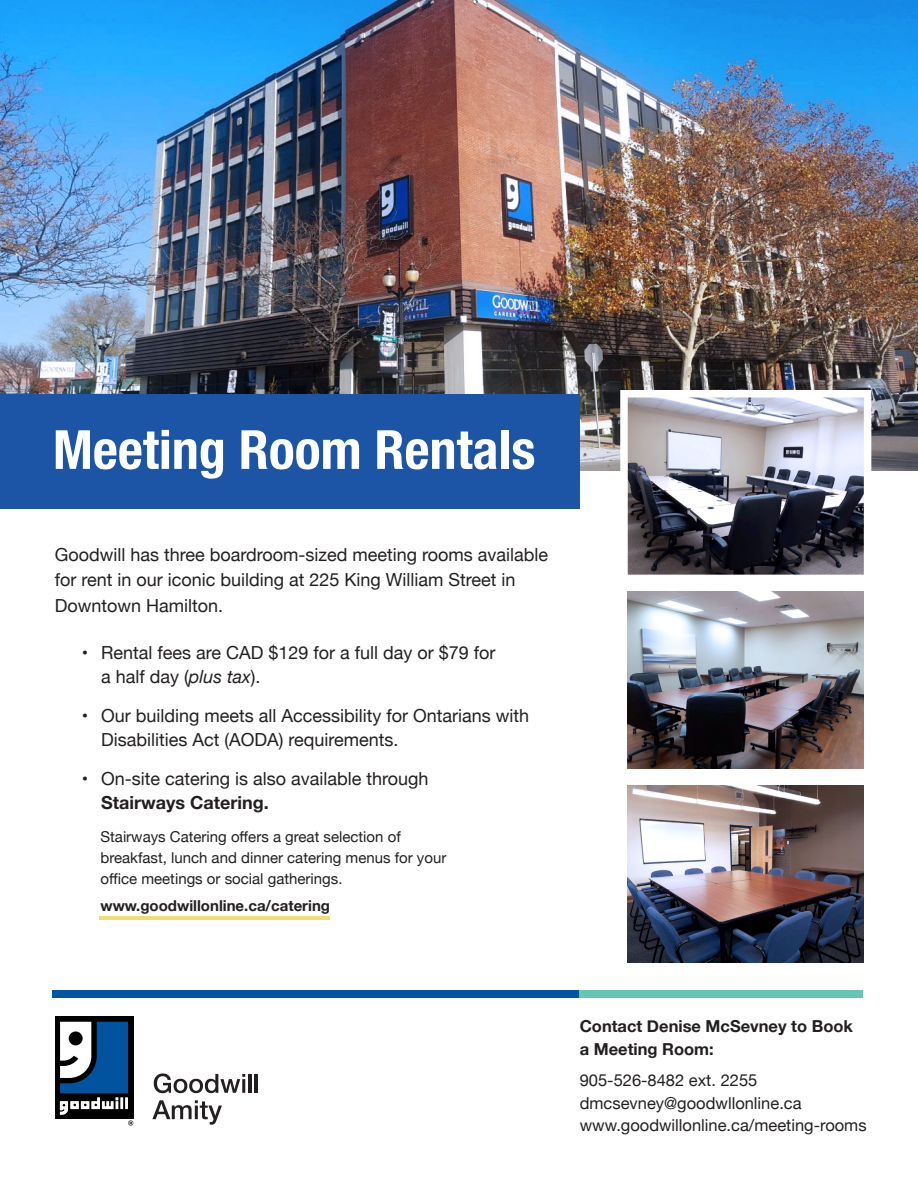
<style>
.page{position:relative;width:918px;height:1188px;background:#fff}
.page>*{position:absolute;margin:0;border:0;box-sizing:border-box;transform-origin:0 0}
.Magazine_Title{font:700 condensed 54px "Helvetica Neue";color:#fff}
.t1{font:18px/24px "Helvetica Neue";color:#231f20}
.t2{font:16.5px "Helvetica Neue";color:#231f20}
.t3{font:700 16.5px/22.5px "Helvetica Neue";color:#231f20}
.t4{font:15px/21px "Helvetica Neue";color:#231f20}
.t5{font:700 15px "Helvetica Neue";color:#231f20}
.s1{font-style:italic}
.s2{font-weight:700}
</style>
<div class="page">
<img style="left:0;top:0;width:918px;height:471px">
<hr style="left:99px;top:916px;width:231px;height:4px;background:#eedf72">
<div style="left:0;top:394px;width:579px;height:114px;background:#1c55a5"></div>
<svg style="left:154px;top:1073px;width:91px;height:20px"></svg>
<hr style="left:242px;top:1079px;width:3px;height:14px;background:#231f20">
<hr style="left:249px;top:1074px;width:3px;height:19px;background:#231f20">
<hr style="left:255px;top:1074px;width:3px;height:19px;background:#231f20">
<svg style="left:152px;top:1100px;width:70px;height:25px"></svg>
<div style="left:55px;top:1016px;width:78px;height:103px;background:#000"></div>
<svg style="left:60px;top:1022px;width:73px;height:104px"></svg>
<svg style="left:616px;top:386px;width:259px;height:189px"></svg>
<img style="left:627px;top:592px;width:236px;height:177px">
<img style="left:627px;top:786px;width:236px;height:177px">
<div style="left:53px;top:990px;width:810px;height:8px;background:#66c6b6"></div>
<div style="left:53px;top:990px;width:526px;height:8px;background:#0155a5"></div>
<p class="Magazine_Title" style="left:53px;top:405px;width:484px">Meeting Room Rentals</p>
<p class="t1" style="left:55px;top:543px;width:495px;line-height:25.5px">Goodwill has three boardroom-sized meeting rooms available for rent in our iconic building at 225 King William Street in<br>Downtown Hamilton.</p>
<p class="t1" style="left:101px;top:642px;width:396px;text-indent:-20px">• Rental fees are CAD $129 for a full day or $79 for a half day (<span class="s1">plus tax</span>).</p>
<p class="t1" style="left:101px;top:705px;width:430px;text-indent:-20px">• Our building meets all Accessibility for Ontarians with<br>Disabilities Act (AODA) requirements.</p>
<p class="t1" style="left:101px;top:768px;width:329px;text-indent:-20px">• On-site catering is also available through<br><span class="s2">Stairways Catering.</span></p>
<p class="t4" style="left:100px;top:827px;width:347px">Stairways Catering offers a great selection of breakfast, lunch and dinner catering menus for your office meetings or social gatherings.</p>
<p class="t5" style="left:100px;top:894px;width:231px">www.goodwillonline.ca/catering</p>
<p class="t3" style="left:580px;top:1016px;width:275px">Contact Denise McSevney to Book a Meeting Room:</p>
<p class="t2" style="left:580px;top:1069px;width:179px">905-526-8482 ext. 2255</p>
<p class="t2" style="left:580px;top:1091px;width:223px">dmcsevney@goodwllonline.ca</p>
<p class="t2" style="left:580px;top:1114px;width:288px">www.goodwillonline.ca/meeting-rooms</p>
</div>
